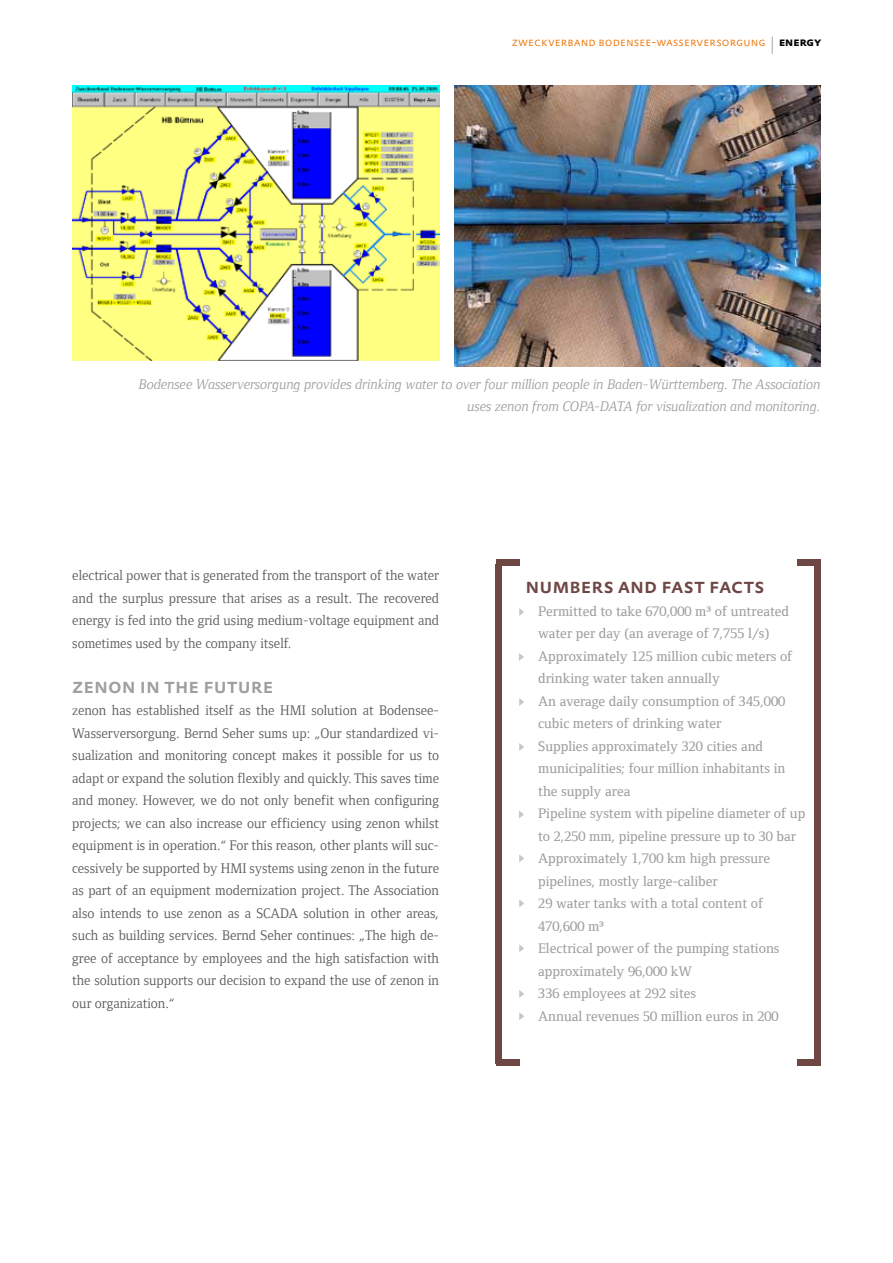
<style>
.page{position:relative;width:893px;height:1263px;background:#fff}
.page>*{position:absolute;margin:0;border:0;box-sizing:border-box;transform-origin:0 0}
.t1{font:500 21px "DTL Prokyon TOT Caps";color:#6e4643}
.t2{font:500 21px "DTL Prokyon TOT Caps";color:#9c9e9f}
.t3{font:14.25px/22.5px "Foundry Form Serif";color:#58585a;text-align:justify}
.t4{font:500 14.25px/22.5px "Foundry Form Serif";color:#9c9e9f}
.t5{font:14.25px/22.5px "Foundry Form Serif Italic OSF";color:#9c9e9f;text-align:right}
.t6{font:300 12px "DTL Prokyon TOT Caps";letter-spacing:.005em;color:#ec7405}
.s1{font-size:24px;color:#9c9e9f}
.s2{font-weight:700;color:#000}
</style>
<div class="page">
<img style="left:454px;top:85px;width:366px;height:281px">
<div style="left:495px;top:564px;width:6px;height:500px;background:#6e4643"></div>
<div style="left:496px;top:559px;width:23px;height:7px;background:#6e4643"></div>
<div style="left:496px;top:1059px;width:23px;height:6px;background:#6e4643"></div>
<div style="left:815px;top:564px;width:6px;height:498px;background:#6e4643"></div>
<div style="left:797px;top:1059px;width:23px;height:6px;background:#6e4643"></div>
<div style="left:797px;top:559px;width:23px;height:7px;background:#6e4643"></div>
<svg style="left:519px;top:608px;width:5px;height:8px"></svg>
<svg style="left:519px;top:743px;width:5px;height:8px"></svg>
<svg style="left:519px;top:698px;width:5px;height:8px"></svg>
<svg style="left:519px;top:854px;width:5px;height:8px"></svg>
<svg style="left:519px;top:990px;width:5px;height:8px"></svg>
<svg style="left:519px;top:944px;width:5px;height:8px"></svg>
<svg style="left:519px;top:653px;width:5px;height:8px"></svg>
<svg style="left:519px;top:811px;width:5px;height:7px"></svg>
<svg style="left:519px;top:899px;width:5px;height:8px"></svg>
<img style="left:72px;top:85px;width:367px;height:276px">
<svg style="left:519px;top:1012px;width:5px;height:8px"></svg>
<p class="t6" style="left:512px;top:34px;width:311px">zweckverband bodensee-wasserversorgung <span class="s1">I</span> <span class="s2">energy</span></p>
<p class="t5" style="left:139px;top:373px;width:683px">Bodensee Wasserversorgung provides drinking water to over four million people in Baden-Württemberg. The Association uses zenon from COPA-DATA for visualization and monitoring.</p>
<p class="t3" style="left:72px;top:564px;width:368px">electrical power that is generated from the transport of the water and the surplus pressure that arises as a result. The recovered energy is fed into the grid using medium-voltage equipment and sometimes used by the company itself.</p>
<h1 class="t2" style="left:72px;top:672px;width:202px">zenon in the future</h1>
<p class="t3" style="left:72px;top:699px;width:368px">zenon has established itself as the HMI solution at Bodensee-Wasserversorgung. Bernd Seher sums up: „Our standardized vi&shy;sualization and monitoring concept makes it possible for us to adapt or expand the solution flexibly and quickly. This saves time and money. However, we do not only benefit when configuring projects; we can also increase our efficiency using zenon whilst equipment is in operation.“ For this reason, other plants will suc&shy;cessively be supported by HMI systems using zenon in the future as part of an equipment modernization project. The Association also intends to use zenon as a SCADA solution in other areas, such as building services. Bernd Seher continues: „The high de&shy;gree of acceptance by employees and the high satisfaction with the solution supports our decision to expand the use of zenon in our organization.“</p>
<h1 class="t1" style="left:525px;top:572px;width:241px">numbers and fast facts</h1>
<p class="t4" style="left:538px;top:600px;width:269px">Permitted to take 670,000 m³ of untreated water per day (an average of 7,755 l/s)<br>Approximately 125 million cubic meters of drinking water taken annually<br>An average daily consumption of 345,000 cubic meters of drinking water<br>Supplies approximately 320 cities and municipalities; four million inhabitants in the supply area<br>Pipeline system with pipeline diameter of up to 2,250 mm, pipeline pressure up to 30 bar Approximately 1,700 km high pressure pipelines, mostly large-caliber<br>29 water tanks with a total content of 470,600 m³<br>Electrical power of the pumping stations approximately 96,000 kW<br>336 employees at 292 sites<br>Annual revenues 50 million euros in 200</p>
</div>
